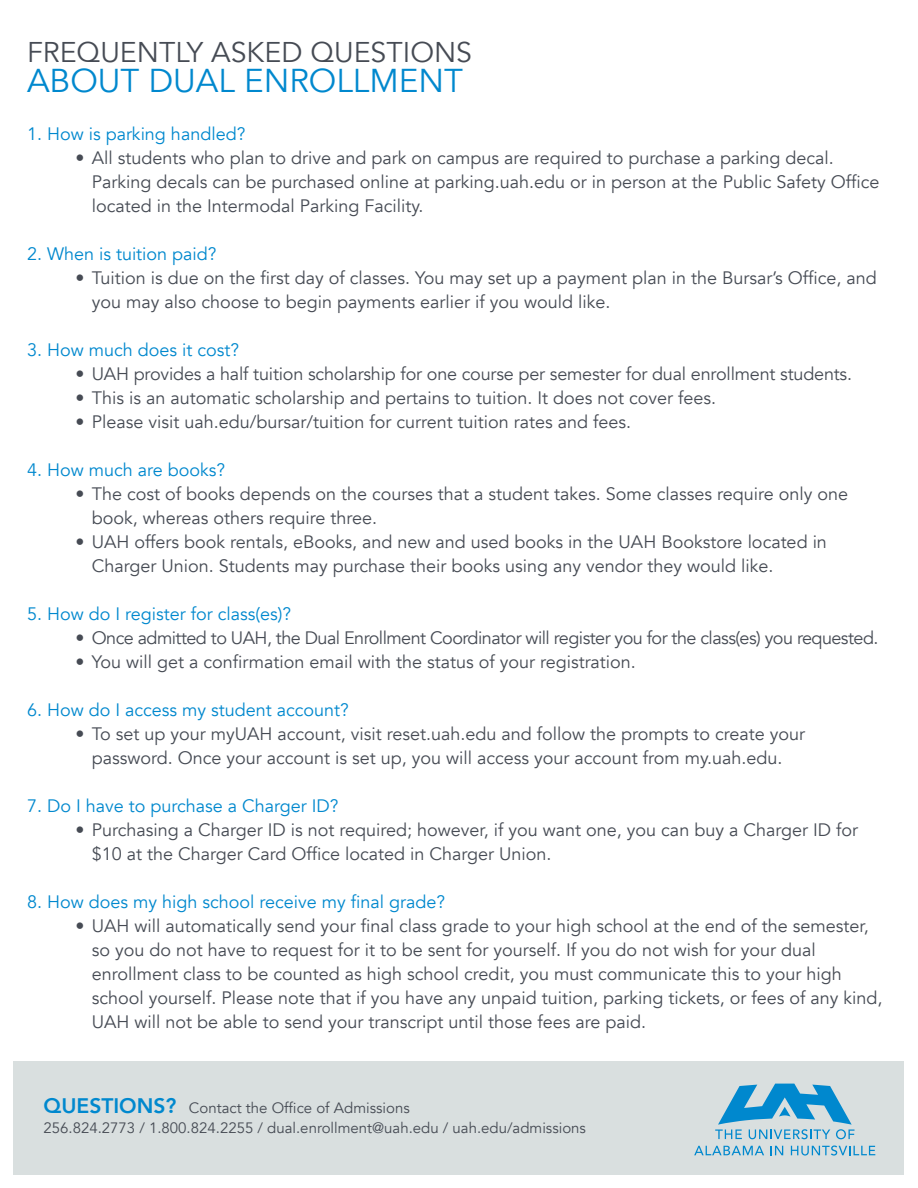
<style>
.page{position:relative;width:918px;height:1188px;background:#fff}
.page>*{position:absolute;margin:0;border:0;box-sizing:border-box;transform-origin:0 0}
.t1{font:33px "Avenir";color:#0088ce}
.t2{font:28.5px "Avenir";color:#464b54}
.t3{font:18px/24px "Avenir";color:#464b54}
.t4{font:18px "Avenir";color:#0088ce}
.t5{font:18px "Avenir";letter-spacing:-.03em;color:#464b54}
.t6{font:15px/19.5px "Avenir";color:#464b54}
.s1{font-weight:800;font-size:21px;color:#0088ce}
</style>
<div class="page">
<div style="left:14px;top:1061px;width:890px;height:113px;background:#d9dfdf"></div>
<svg style="left:715px;top:1084px;width:140px;height:55px"></svg>
<svg style="left:694px;top:1146px;width:70px;height:9px"></svg>
<svg style="left:771px;top:1146px;width:12px;height:9px"></svg>
<svg style="left:791px;top:1145px;width:84px;height:11px"></svg>
<p class="t2" style="left:27px;top:35px;width:447px">FREQUENTLY ASKED QUESTIONS</p>
<p class="t1" style="left:27px;top:60px;width:437px">ABOUT DUAL ENROLLMENT</p>
<p class="t4" style="left:27px;top:123px;width:220px">1. How is parking handled?</p>
<p class="t3" style="left:92px;top:146px;width:789px;text-indent:-16px">• All students who plan to drive and park on campus are required to purchase a parking decal.<br>Parking decals can be purchased online at parking.uah.edu or in person at the Public Safety Office located in the Intermodal Parking Facility.</p>
<p class="t4" style="left:27px;top:243px;width:191px">2. When is tuition paid?</p>
<p class="t3" style="left:92px;top:266px;width:787px;text-indent:-16px">• Tuition is due on the first day of classes. You may set up a payment plan in the Bursar’s Office, and you may also choose to begin payments earlier if you would like.</p>
<p class="t4" style="left:27px;top:339px;width:214px">3. How much does it cost?</p>
<p class="t3" style="left:76px;top:362px;width:778px">• UAH provides a half tuition scholarship for one course per semester for dual enrollment students.</p>
<p class="t3" style="left:76px;top:386px;width:642px">• This is an automatic scholarship and pertains to tuition. It does not cover fees.</p>
<p class="t3" style="left:76px;top:410px;width:557px">• Please visit uah.edu/bursar/tuition for current tuition rates and fees.</p>
<p class="t4" style="left:27px;top:459px;width:200px">4. How much are books?</p>
<p class="t3" style="left:92px;top:482px;width:758px;text-indent:-16px">• The cost of books depends on the courses that a student takes. Some classes require only one book, whereas others require three.</p>
<p class="t3" style="left:92px;top:530px;width:737px;text-indent:-16px">• UAH offers book rentals, eBooks, and new and used books in the UAH Bookstore located in<br>Charger Union. Students may purchase their books using any vendor they would like.</p>
<p class="t4" style="left:27px;top:603px;width:266px">5. How do I register for class(es)?</p>
<p class="t5" style="left:76px;top:627px;width:804px">• Once admitted to UAH, the Dual Enrollment Coordinator will register you for the class(es) you requested.</p>
<p class="t3" style="left:76px;top:650px;width:562px">• You will get a confirmation email with the status of your registration.</p>
<p class="t4" style="left:27px;top:699px;width:323px">6. How do I access my student account?</p>
<p class="t3" style="left:76px;top:722px;width:731px;text-align:center">• To set up your myUAH account, visit reset.uah.edu and follow the prompts to create your password. Once your account is set up, you will access your account from my.uah.edu.</p>
<p class="t4" style="left:27px;top:795px;width:313px">7. Do I have to purchase a Charger ID?</p>
<p class="t3" style="left:92px;top:818px;width:768px;text-indent:-16px">• Purchasing a Charger ID is not required; however, if you want one, you can buy a Charger ID for $10 at the Charger Card Office located in Charger Union.</p>
<p class="t4" style="left:27px;top:891px;width:420px">8. How does my high school receive my final grade?</p>
<p class="t3" style="left:92px;top:914px;width:792px;text-indent:-16px">• UAH will automatically send your final class grade to your high school at the end of the semester, so you do not have to request for it to be sent for yourself. If you do not wish for your dual enrollment class to be counted as high school credit, you must communicate this to your high school yourself. Please note that if you have any unpaid tuition, parking tickets, or fees of any kind, UAH will not be able to send your transcript until those fees are paid.</p>
<p class="t6" style="left:44px;top:1099px;width:544px"><span class="s1">QUESTIONS?</span> Contact the Office of Admissions<br>256.824.2773 / 1.800.824.2255 / dual.enrollment@uah.edu / uah.edu/admissions</p>
</div>
